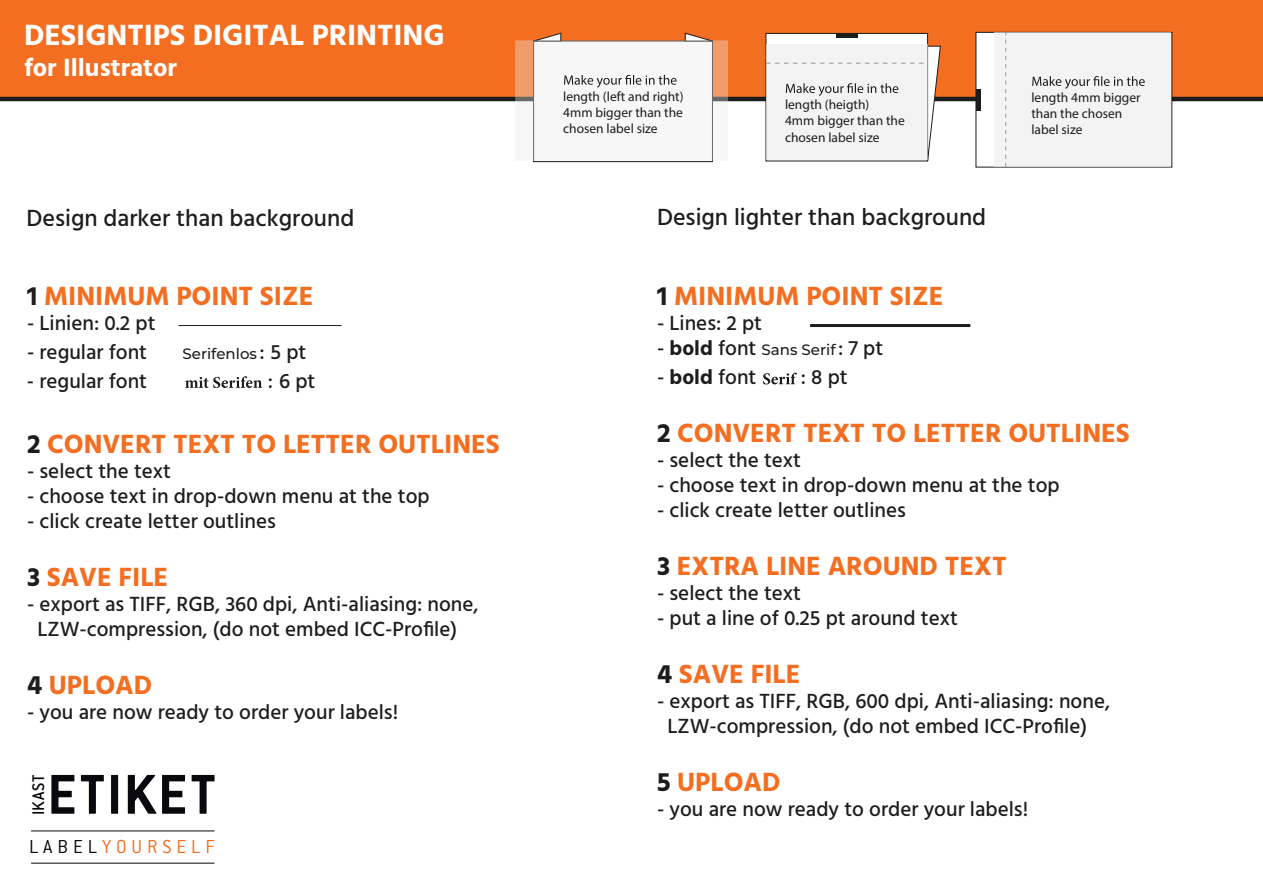
<style>
.page{position:relative;width:1263px;height:893px;background:#fff}
.page>*{position:absolute;margin:0;border:0;box-sizing:border-box;transform-origin:0 0}
.t1{font:700 61.65px "Conduit ITC";letter-spacing:.035em;color:#08080d}
.t2{font:700 30px "Hind";color:#fff}
.t3{font:700 27px "Hind";color:#f36e21}
.t4{font:700 25.5px "Hind";color:#fff}
.t5{font:500 24px "Hind";color:#1d1d1b}
.t6{font:500 21px/25.2px "Hind";color:#1d1d1b;text-align:center}
.t7{font:300 20.7px "Conduit ITC";letter-spacing:.235em;color:#f36e21}
.t8{font:500 18.45px "Conduit ITC";letter-spacing:.04em;color:#08080d}
.t9{font:500 15px "Montserrat";color:#1d1d1b}
.t10{font:13.5px/16.2px "Myriad Pro";color:#1d1d1b}
.s1{color:#1d1d1b}
.s2{font-family:"Hind";font-size:21px}
.s3{color:#08080d}
.s4{font-weight:700}
.s5{font-family:"Montserrat";font-size:15px}
</style>
<div class="page">
<div style="left:0;top:0;width:1263px;height:98px;background:#f36e21"></div>
<svg style="left:185px;top:376px;width:77px;height:12px"></svg>
<svg style="left:763px;top:373px;width:34px;height:11px"></svg>
<hr style="left:0;top:97px;width:1263px;height:4px;background:#1d1d1b">
<hr style="left:178px;top:325px;width:164px;height:1px;background:#1d1d1b">
<hr style="left:810px;top:324px;width:160px;height:3px;background:#1d1d1b">
<svg style="left:536px;top:32px;width:25px;height:8px"></svg>
<svg style="left:684px;top:32px;width:26px;height:8px"></svg>
<svg style="left:515px;top:40px;width:213px;height:121px"></svg>
<div style="left:766px;top:33px;width:162px;height:128px;background:#fff;border:1px solid #1d1d1b"></div>
<div style="left:836px;top:33px;width:21px;height:5px;background:#1d1d1b"></div>
<svg style="left:564px;top:75px;width:112px;height:13px"></svg>
<svg style="left:766px;top:45px;width:175px;height:117px"></svg>
<div style="left:975px;top:32px;width:197px;height:136px;background:#fff"></div>
<hr style="left:976px;top:89px;width:4px;height:21px;background:#1d1d1b">
<div style="left:994px;top:32px;width:177px;height:135px;background:#f3f3f3"></div>
<svg style="left:1032px;top:76px;width:113px;height:13px"></svg>
<svg style="left:31px;top:830px;width:184px;height:34px"></svg>
<hr style="left:31px;top:831px;width:183px;height:1px;background:#08080d">
<hr style="left:31px;top:863px;width:183px;height:1px;background:#08080d">
<h2 class="t2" style="left:24px;top:17px;width:422px">DESIGNTIPS DIGITAL PRINTING</h2>
<p class="t4" style="left:24px;top:52px;width:154px">for Illustrator</p>
<p class="t5" style="left:26px;top:201px;width:329px">Design darker than background</p>
<p class="t3" style="left:27px;top:280px;width:288px"><span class="s1">1</span> MINIMUM POINT SIZE</p>
<p class="t6" style="left:27px;top:312px;width:130px">- Linien: 0.2 pt</p>
<p class="t6" style="left:27px;top:341px;width:122px">- regular font</p>
<p class="t9" style="left:183px;top:343px;width:125px">Serifenlos <span class="s2">: 5 pt</span></p>
<p class="t6" style="left:27px;top:369px;width:122px">- regular font</p>
<p class="t6" style="left:268px;top:369px;width:49px">: 6 pt</p>
<p class="t3" style="left:27px;top:427px;width:474px"><span class="s1">2</span> CONVERT TEXT TO LETTER OUTLINES</p>
<p class="t6" style="left:27px;top:459px;width:146px">- select the text</p>
<p class="t6" style="left:27px;top:485px;width:404px">- choose text in drop-down menu at the top</p>
<p class="t6" style="left:27px;top:510px;width:250px">- click create letter outlines</p>
<p class="t3" style="left:27px;top:561px;width:143px"><span class="s1">3</span> SAVE FILE</p>
<p class="t6" style="left:27px;top:593px;width:453px">- export as TIFF, RGB, 360 dpi, Anti-aliasing: none,<br>LZW-compression, (do not embed ICC-Profile)</p>
<p class="t3" style="left:27px;top:669px;width:127px"><span class="s1">4</span> UPLOAD</p>
<p class="t6" style="left:27px;top:701px;width:373px">- you are now ready to order your labels!</p>
<p class="t8" style="left:28px;top:815px;width:42px;rotate:-90deg">IKAST</p>
<h1 class="t1" style="left:47px;top:758px;width:170px">ETIKET</h1>
<p class="t7" style="left:29px;top:836px;width:187px"><span class="s3">LABEL</span>YOURSELF</p>
<p class="t10" style="left:563px;top:88px;width:122px;text-align:justify">length (left and right)<br>4mm bigger than the chosen label size</p>
<p class="t10" style="left:785px;top:96px;width:121px">length (heigth)<br>4mm bigger than the chosen label size</p>
<p class="t10" style="left:1031px;top:89px;width:111px">length 4mm bigger than the chosen label size</p>
<p class="t5" style="left:657px;top:201px;width:331px">Design lighter than background</p>
<p class="t3" style="left:657px;top:280px;width:288px"><span class="s1">1</span> MINIMUM POINT SIZE</p>
<p class="t6" style="left:657px;top:312px;width:107px">- Lines: 2 pt</p>
<p class="t6" style="left:657px;top:337px;width:228px">- <span class="s4">bold</span> font <span class="s5">Sans Serif</span> : 7 pt</p>
<p class="t6" style="left:657px;top:366px;width:101px">- <span class="s4">bold</span> font</p>
<p class="t6" style="left:801px;top:366px;width:48px">: 8 pt</p>
<p class="t3" style="left:657px;top:417px;width:474px"><span class="s1">2</span> CONVERT TEXT TO LETTER OUTLINES</p>
<p class="t6" style="left:657px;top:449px;width:146px">- select the text</p>
<p class="t6" style="left:657px;top:474px;width:404px">- choose text in drop-down menu at the top</p>
<p class="t6" style="left:657px;top:499px;width:250px">- click create letter outlines</p>
<p class="t3" style="left:657px;top:550px;width:351px"><span class="s1">3</span> EXTRA LINE AROUND TEXT</p>
<p class="t6" style="left:657px;top:582px;width:146px">- select the text</p>
<p class="t6" style="left:657px;top:607px;width:302px">- put a line of 0.25 pt around text</p>
<p class="t3" style="left:657px;top:658px;width:145px"><span class="s1">4</span> SAVE FILE</p>
<p class="t6" style="left:667px;top:690px;width:444px;text-align:left;text-indent:-10px">- export as TIFF, RGB, 600 dpi, Anti-aliasing: none,<br>LZW-compression, (do not embed ICC-Profile)</p>
<p class="t3" style="left:657px;top:766px;width:125px"><span class="s1">5</span> UPLOAD</p>
<p class="t6" style="left:657px;top:798px;width:373px">- you are now ready to order your labels!</p>
</div>
